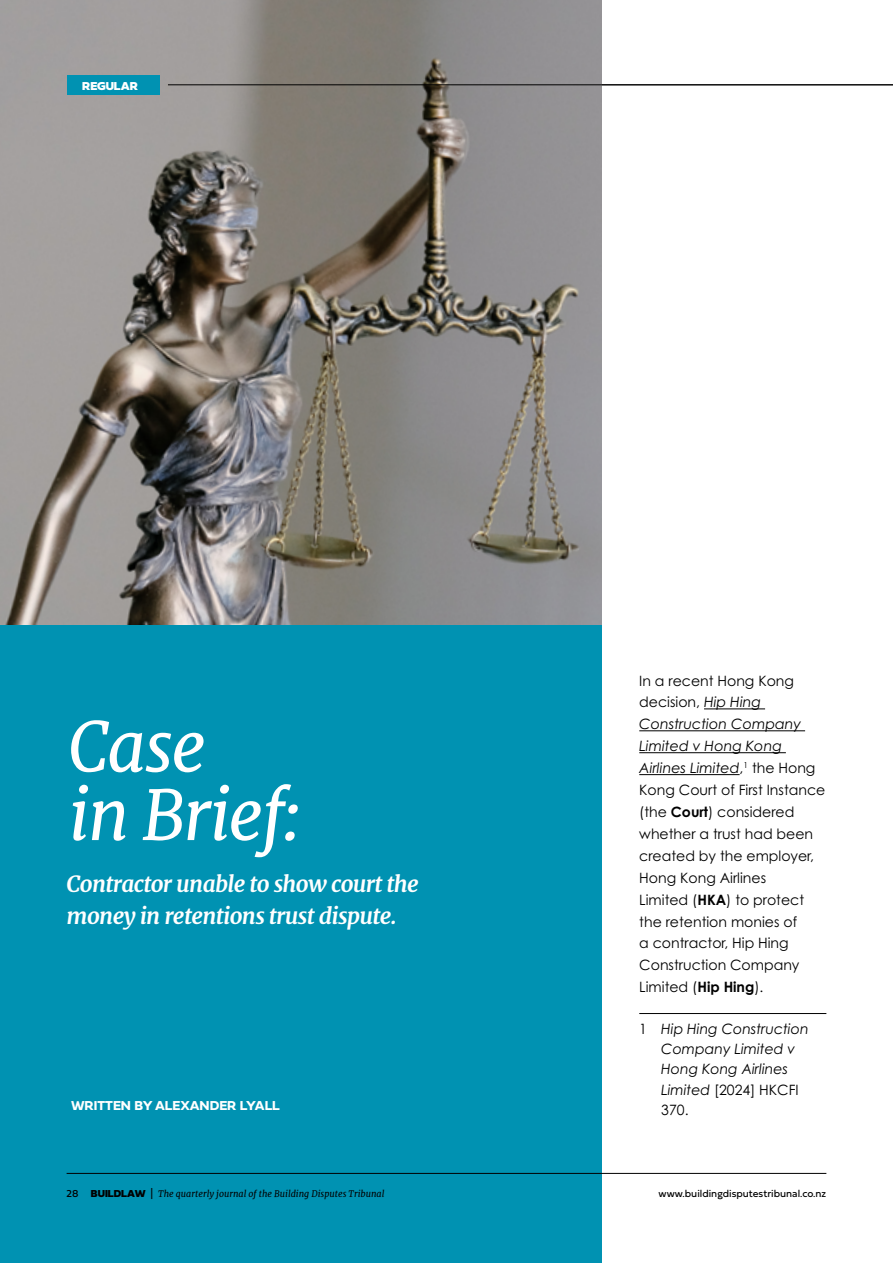
<style>
.page{position:relative;width:893px;height:1263px;background:#fff}
.page>*{position:absolute;margin:0;border:0;box-sizing:border-box;transform-origin:0 0}
.t1{font:italic 68.55px/68.4px "Merriweather";letter-spacing:-.03em;color:#fff}
.t2{font:italic 700 22.5px/31.5px "Merriweather";letter-spacing:-.03em;color:#fff}
.t3{font:14.25px/21.9px "Century Gothic Pro";color:#000}
.t4{font:italic 14.25px/20.2px "Century Gothic Pro";color:#000}
.t5{font:700 13.5px "Fieldwork Hum";color:#fff}
.t6{font:12px "Fieldwork Hum Black";color:#fff}
.t7{font:10.5px "Fieldwork Hum";color:#000}
.t8{font:italic 9px "Merriweather";color:#000}
.s1{font-style:italic}
.s2{font-weight:700}
.s3{font-style:normal}
.s4{font-family:"Fieldwork Hum";font-style:normal;font-size:10.5px}
.s5{font-family:"Fieldwork Hum Black";font-style:normal;font-size:10.5px}
</style>
<div class="page">
<hr style="left:67px;top:1173px;width:759px;height:1px;background:#000">
<div style="left:0;top:566px;width:602px;height:697px;background:#0092b2"></div>
<img style="left:0;top:0;width:602px;height:625px">
<hr style="left:704px;top:708px;width:61px;height:1px;background:#000">
<hr style="left:639px;top:730px;width:166px;height:1px;background:#000">
<hr style="left:639px;top:752px;width:147px;height:1px;background:#000">
<hr style="left:639px;top:774px;width:101px;height:1px;background:#000">
<hr style="left:639px;top:1013px;width:187px;height:1px;background:#000">
<div style="left:67px;top:76px;width:93px;height:19px;background:#0092b2"></div>
<hr style="left:892px;top:85px;width:1px;height:540px;background:#f1f1f2">
<hr style="left:168px;top:85px;width:725px;height:1px;background:#000">
<p class="t6" style="left:82px;top:75px;width:57px">REGULAR</p>
<h1 class="t1" style="left:68px;top:712px;width:234px">Case<br>in Brief:</h1>
<h2 class="t2" style="left:67px;top:868px;width:354px">Contractor unable to show court the money in retentions trust dispute.</h2>
<p class="t5" style="left:71px;top:1095px;width:210px">WRITTEN BY ALEXANDER LYALL</p>
<p class="t3" style="left:639px;top:669px;width:188px">In a recent Hong Kong decision, <span class="s1">Hip Hing<br>Construction Company<br>Limited v Hong Kong<br>Airlines Limited</span>,<sup>1</sup> the Hong<br>Kong Court of First Instance (the <span class="s2">Court</span>) considered whether a trust had been created by the employer,<br>Hong Kong Airlines<br>Limited (<span class="s2">HKA</span>) to protect the retention monies of<br>a contractor, Hip Hing<br>Construction Company<br>Limited (<span class="s2">Hip Hing</span>).</p>
<p class="t4" style="left:661px;top:1018px;width:149px;text-indent:-22px"><span class="s3">1</span> Hip Hing Construction<br>Company Limited v<br>Hong Kong Airlines<br>Limited <span class="s3">[2024] HKCFI<br>370.</span></p>
<p class="t8" style="left:67px;top:1187px;width:319px"><span class="s4">28</span> <span class="s5">BUILDLAW</span> <span class="s4">|</span> The quarterly journal of the Building Disputes Tribunal</p>
<p class="t7" style="left:659px;top:1185px;width:169px">www.buildingdisputestribunal.co.nz</p>
</div>
